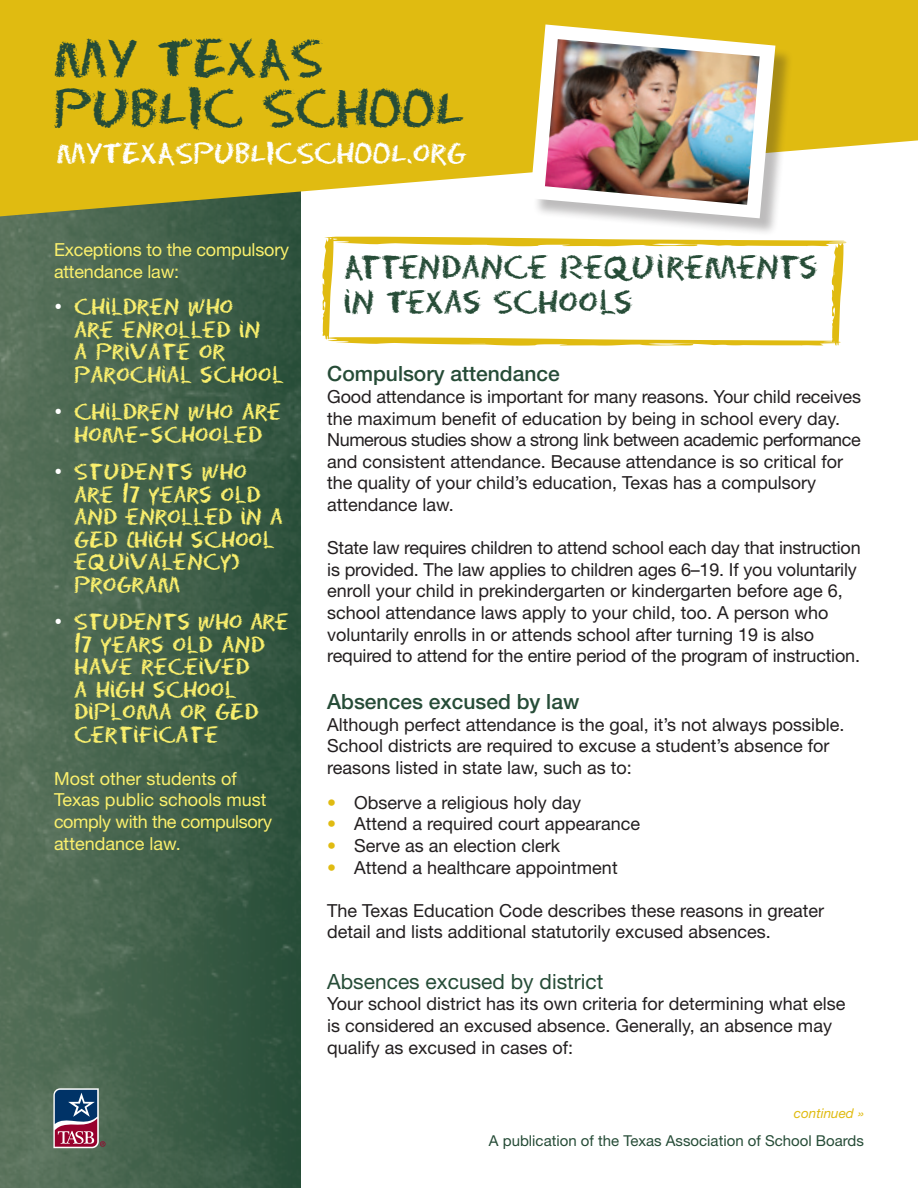
<style>
.page{position:relative;width:918px;height:1188px;background:#fff}
.page>*{position:absolute;margin:0;border:0;box-sizing:border-box;transform-origin:0 0}
.t1{font:49.5px/49.8px "Eraser Dust";color:#264c37}
.t2{font:30px "Eraser Dust";color:#264c37}
.t3{font:27px "Eraser Dust";color:#fff}
.t4{font:21px/22.5px "Eraser Dust";color:#fbf06d}
.Subheading{font:500 21px "Helvetica Neue";color:#264c37}
.Subheading-2{font:21px "Helvetica Neue";color:#264c37}
.t5{font:18px/21.6px "Helvetica Neue";color:#231f20}
.t6{font:18px/21.6px "Helvetica Neue";letter-spacing:-.01em;color:#fbf06d}
.t7{font:15px "Helvetica Neue";color:#264c37}
.t8{font:italic 13.5px "Helvetica Neue";color:#e0bb11}
.s1{font-family:"Helvetica";font-size:24px;color:#fff}
.s2{color:#e0bb11}
</style>
<div class="page">
<div style="left:0;top:0;width:301px;height:1188px;background:linear-gradient(to right,#5c745d,#2c503c)"></div>
<svg style="left:0;top:0;width:918px;height:218px;background:#dec02e"></svg>
<div style="left:533px;top:27px;width:261px;height:210px;background:#231f20;opacity:.3"></div>
<svg style="left:530px;top:24px;width:245px;height:194px"></svg>
<img style="left:545px;top:39px;width:215px;height:166px">
<svg style="left:53px;top:1088px;width:52px;height:60px;background:#6e5f7b"></svg>
<svg style="left:322px;top:237px;width:525px;height:109px"></svg>
<h1 class="t1" style="left:53px;top:34px;width:412px">MY TEXAS<br>PUBLIC SCHOOL</h1>
<h3 class="t3" style="left:57px;top:138px;width:411px">MYTEXASPUBLICSCHOOL.ORG</h3>
<p class="t6" style="left:54px;top:239px;width:237px">Exceptions to the compulsory attendance law:</p>
<p class="t4" style="left:74px;top:296px;width:211px;text-indent:-20px"><span class="s1">•</span> CHILDREN WHO<br>ARE ENROLLED IN<br>A PRIVATE OR<br>PAROCHIAL SCHOOL</p>
<p class="t4" style="left:54px;top:401px;width:229px;text-align:center"><span class="s1">•</span> CHILDREN WHO ARE<br>HOME-SCHOOLED</p>
<p class="t4" style="left:74px;top:461px;width:210px;text-indent:-20px"><span class="s1">•</span> STUDENTS WHO<br>ARE 17 YEARS OLD<br>AND ENROLLED IN A<br>GED (HIGH SCHOOL<br>EQUIVALENCY)<br>PROGRAM</p>
<p class="t4" style="left:74px;top:611px;width:216px;text-indent:-20px"><span class="s1">•</span> STUDENTS WHO ARE<br>17 YEARS OLD AND<br>HAVE RECEIVED<br>A HIGH SCHOOL<br>DIPLOMA OR GED<br>CERTIFICATE</p>
<p class="t6" style="left:54px;top:767px;width:220px">Most other students of<br>Texas public schools must comply with the compulsory attendance law.</p>
<p class="t2" style="left:344px;top:250px;width:476px">ATTENDANCE REQUIREMENTS</p>
<p class="t2" style="left:344px;top:285px;width:291px">IN TEXAS SCHOOLS</p>
<p class="Subheading" style="left:327px;top:361px;width:234px">Compulsory attendance</p>
<p class="t5" style="left:327px;top:386px;width:535px">Good attendance is important for many reasons. Your child receives the maximum benefit of education by being in school every day.<br>Numerous studies show a strong link between academic performance and consistent attendance. Because attendance is so critical for the quality of your child’s education, Texas has a compulsory attendance law.</p>
<p class="t5" style="left:327px;top:537px;width:535px">State law requires children to attend school each day that instruction is provided. The law applies to children ages 6–19. If you voluntarily enroll your child in prekindergarten or kindergarten before age 6, school attendance laws apply to your child, too. A person who voluntarily enrolls in or attends school after turning 19 is also required to attend for the entire period of the program of instruction.</p>
<p class="Subheading" style="left:327px;top:689px;width:254px">Absences excused by law</p>
<p class="t5" style="left:327px;top:713px;width:519px">Although perfect attendance is the goal, it’s not always possible.<br>School districts are required to excuse a student’s absence for reasons listed in state law, such as to:</p>
<p class="t5" style="left:327px;top:791px;width:256px"><span class="s2">•</span> Observe a religious holy day</p>
<p class="t5" style="left:327px;top:813px;width:315px"><span class="s2">•</span> Attend a required court appearance</p>
<p class="t5" style="left:327px;top:835px;width:235px"><span class="s2">•</span> Serve as an election clerk</p>
<p class="t5" style="left:327px;top:856px;width:292px"><span class="s2">•</span> Attend a healthcare appointment</p>
<p class="t5" style="left:327px;top:899px;width:499px">The Texas Education Code describes these reasons in greater detail and lists additional statutorily excused absences.</p>
<p class="Subheading-2" style="left:327px;top:969px;width:278px">Absences excused by district</p>
<p class="t5" style="left:327px;top:993px;width:520px">Your school district has its own criteria for determining what else is considered an excused absence. Generally, an absence may qualify as excused in cases of:</p>
<p class="t8" style="left:794px;top:1105px;width:72px">continued »</p>
<p class="t7" style="left:489px;top:1132px;width:377px">A publication of the Texas Association of School Boards</p>
</div>
